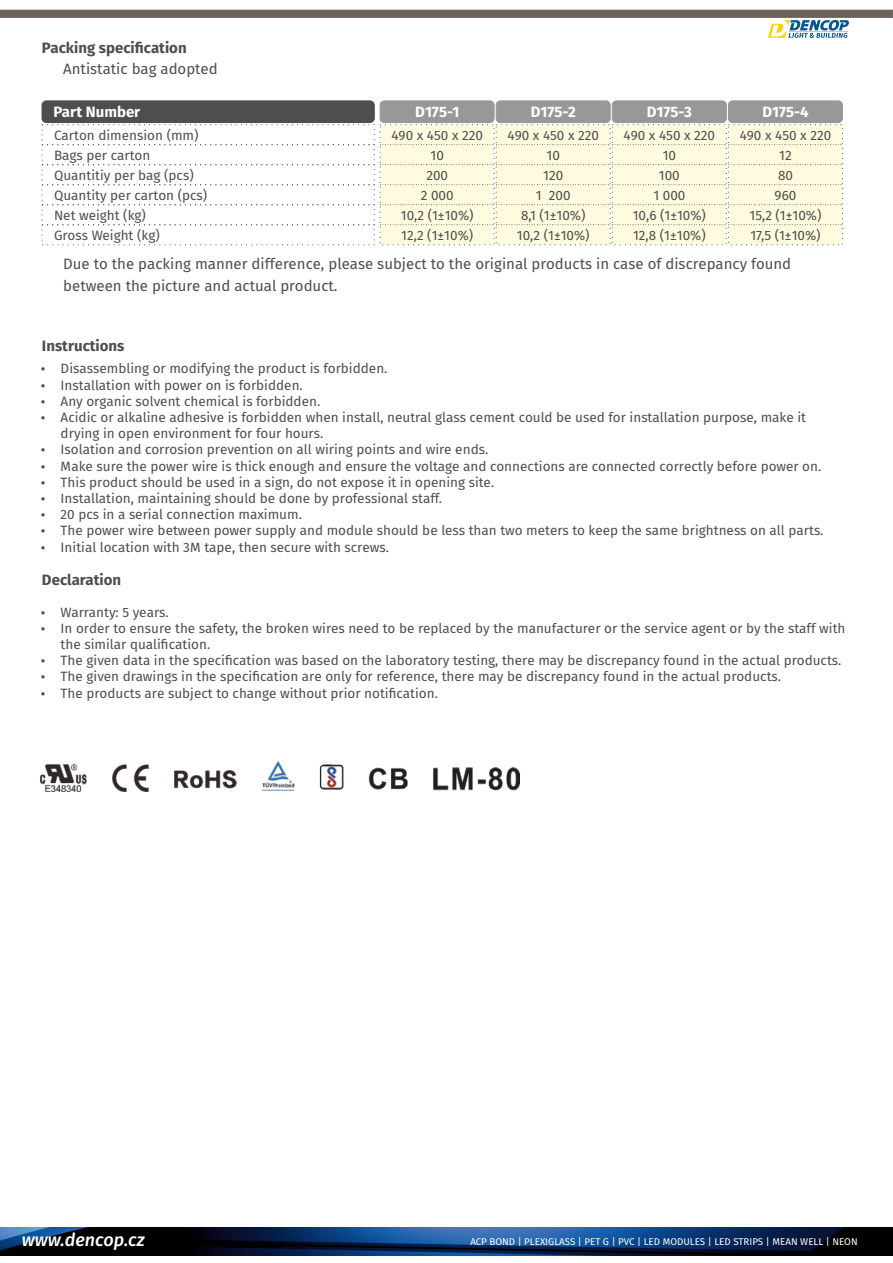
<style>
.page{position:relative;width:893px;height:1263px;background:#fff}
.page>*{position:absolute;margin:0;border:0;box-sizing:border-box;transform-origin:0 0}
.t1{font:italic 500 18px "Fira Sans";color:#fff}
.t2{font:15px/22.2px "Fira Sans";color:#4e4e4d}
.t3{font:700 15px "Fira Sans";color:#4e4e4d}
.t4{font:700 15px "Fira Sans";color:#fff}
.t5{font:13.5px/20px "Fira Sans";color:#4e4e4d;text-align:center}
.t6{font:9.75px "Fira Sans";color:#fff}
</style>
<div class="page">
<img style="left:0;top:1228px;width:893px;height:27px">
<svg style="left:0;top:9px;width:893px;height:29px"></svg>
<div style="left:380px;top:100px;width:115px;height:23px;background:#989899;border:1px solid #989899;border-radius:4px"></div>
<div style="left:496px;top:100px;width:115px;height:23px;background:#989899;border:1px solid #989899;border-radius:4px"></div>
<div style="left:612px;top:100px;width:115px;height:23px;background:#989899;border:1px solid #989899;border-radius:4px"></div>
<div style="left:728px;top:100px;width:115px;height:23px;background:#989899;border:1px solid #989899;border-radius:4px"></div>
<div style="left:42px;top:100px;width:333px;height:23px;background:#4e4e4d;border:1px solid #4e4e4d;border-radius:4px"></div>
<svg style="left:41px;top:124px;width:802px;height:122px"></svg>
<img style="left:41px;top:761px;width:478px;height:30px">
<p class="t3" style="left:42px;top:39px;width:146px">Packing specification</p>
<p class="t2" style="left:63px;top:58px;width:156px">Antistatic bag adopted</p>
<p class="t4" style="left:53px;top:103px;width:88px">Part Number</p>
<p class="t4" style="left:415px;top:103px;width:46px">D175-1</p>
<p class="t4" style="left:531px;top:103px;width:47px">D175-2</p>
<p class="t4" style="left:647px;top:103px;width:47px">D175-3</p>
<p class="t4" style="left:762px;top:103px;width:48px">D175-4</p>
<p class="t5" style="left:391px;top:126px;width:93px">490 x 450 x 220<br>10<br>200<br>2 000<br>10,2 (1±10%)<br>12,2 (1±10%)</p>
<p class="t5" style="left:740px;top:126px;width:93px">490 x 450 x 220<br>12<br>80<br>960<br>15,2 (1±10%)<br>17,5 (1±10%)</p>
<p class="t5" style="left:54px;top:126px;width:155px;text-align:left">Carton dimension (mm)<br>Bags per carton<br>Quantitiy per bag (pcs)<br>Quantity per carton (pcs)<br>Net weight (kg)<br>Gross Weight (kg)</p>
<p class="t5" style="left:507px;top:126px;width:93px">490 x 450 x 220<br>10<br>120<br>1 200<br>8,1 (1±10%)<br>10,2 (1±10%)</p>
<p class="t5" style="left:624px;top:126px;width:93px">490 x 450 x 220<br>10<br>100<br>1 000<br>10,6 (1±10%)<br>12,8 (1±10%)</p>
<p class="t2" style="left:63px;top:253px;width:729px">Due to the packing manner difference, please subject to the original products in case of discrepancy found between the picture and actual product.</p>
<p class="t3" style="left:42px;top:337px;width:84px">Instructions</p>
<p class="t5" style="left:61px;top:359px;width:328px">Disassembling or modifying the product is forbidden.</p>
<p class="t5" style="left:61px;top:391px;width:261px">Any organic solvent chemical is forbidden.</p>
<p class="t5" style="left:61px;top:375px;width:244px">Installation with power on is forbidden.</p>
<p class="t5" style="left:61px;top:409px;width:747px;line-height:16.2px;text-align:left">Acidic or alkaline adhesive is forbidden when install, neutral glass cement could be used for installation purpose, make it drying in open environment for four hours.</p>
<p class="t5" style="left:61px;top:440px;width:429px">Isolation and corrosion prevention on all wiring points and wire ends.</p>
<p class="t5" style="left:61px;top:472px;width:435px">This product should be used in a sign, do not expose it in opening site.</p>
<p class="t5" style="left:61px;top:521px;width:764px">The power wire between power supply and module should be less than two meters to keep the same brightness on all parts.</p>
<p class="t5" style="left:61px;top:456px;width:762px">Make sure the power wire is thick enough and ensure the voltage and connections are connected correctly before power on.</p>
<p class="t5" style="left:61px;top:489px;width:383px">Installation, maintaining should be done by professional staff.</p>
<p class="t5" style="left:61px;top:505px;width:243px">20 pcs in a serial connection maximum.</p>
<p class="t5" style="left:61px;top:537px;width:330px">Initial location with 3M tape, then secure with screws.</p>
<p class="t3" style="left:42px;top:571px;width:81px">Declaration</p>
<p class="t5" style="left:61px;top:602px;width:110px">Warranty: 5 years.</p>
<p class="t5" style="left:61px;top:620px;width:786px;line-height:16.2px;text-align:left">In order to ensure the safety, the broken wires need to be replaced by the manufacturer or the service agent or by the staff with the similar qualification.<br>The given data in the specification was based on the laboratory testing, there may be discrepancy found in the actual products.</p>
<p class="t5" style="left:61px;top:669px;width:722px;line-height:16.2px;text-align:left">The given drawings in the specification are only for reference, there may be discrepancy found in the actual products.<br>The products are subject to change without prior notification.</p>
<h1 class="t1" style="left:22px;top:1229px;width:124px">www.dencop.cz</h1>
<p class="t6" style="left:470px;top:1236px;width:389px">ACP BOND | PLEXIGLASS | PET G | PVC | LED MODULES | LED STRIPS | MEAN WELL | NEON</p>
</div>
